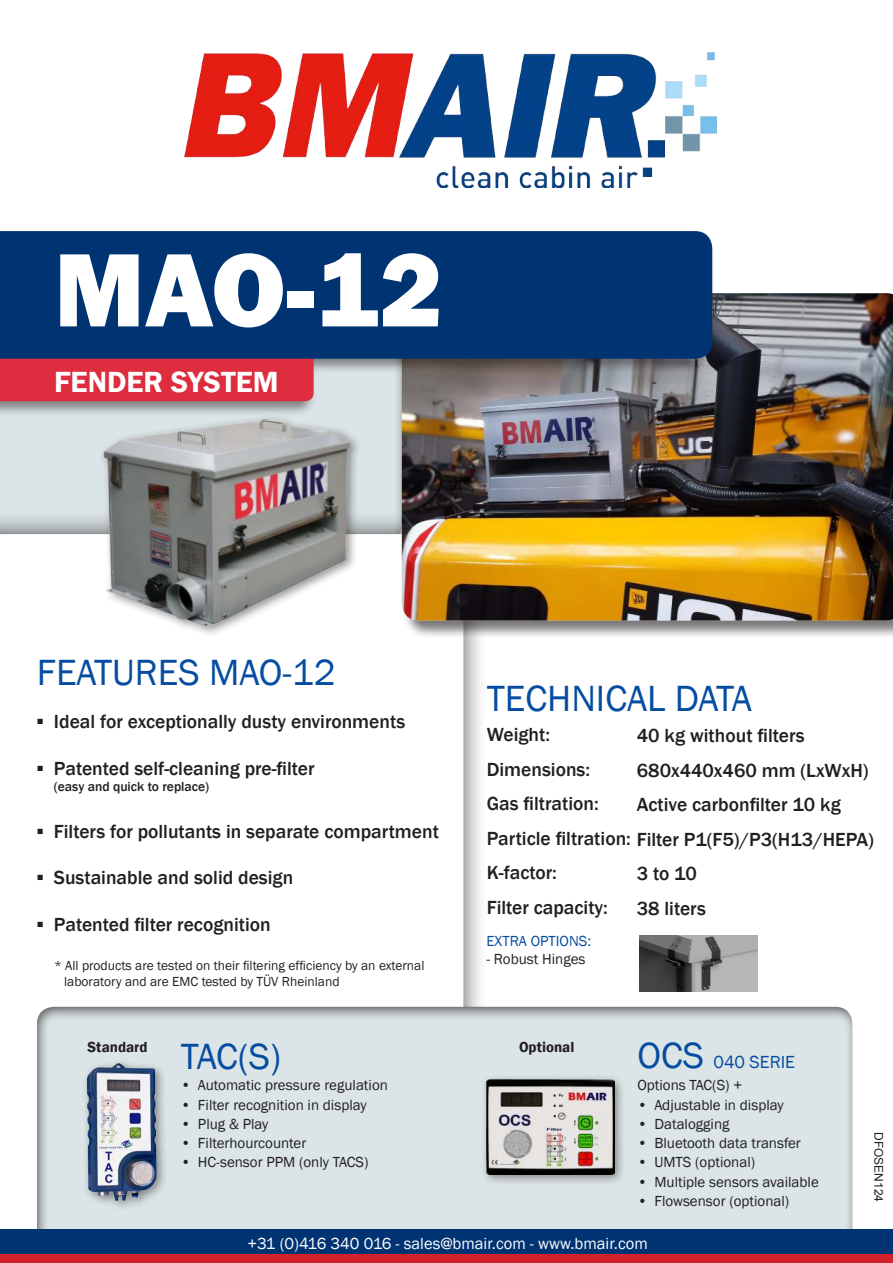
<style>
.page{position:relative;width:893px;height:1263px;background:#fff}
.page>*{position:absolute;margin:0;border:0;box-sizing:border-box;transform-origin:0 0}
.t1{font:800 108px "Franklin Gothic";color:#fff}
.t2{font:37.5px "Franklin Gothic";color:#064da1}
.t3{font:600 30px "Franklin Gothic";color:#fff}
.t4{font:500 19.5px/34.5px "Franklin Gothic";color:#221f1f}
.t5{font:18px "Franklin Gothic";color:#064da1}
.t6{font:16.5px "Franklin Gothic";color:#fff}
.t7{font:15px "Franklin Gothic";color:#221f1f}
.t8{font:600 15px "Franklin Gothic";color:#221f1f}
.t9{font:15px "Franklin Gothic";color:#064da1}
.t10{font:13.5px/16.2px "Franklin Gothic";color:#221f1f}
.t11{font:500 13.5px "Franklin Gothic";color:#221f1f}
.t12{font:12px "Arial";color:#221f1f}
.s1{font-size:37.5px}
</style>
<div class="page">
<div style="left:0;top:344px;width:403px;height:199px;background:#dbe4e6"></div>
<div style="left:0;top:509px;width:486px;height:754px;background:#221f1f;opacity:.75"></div>
<svg style="left:0;top:534px;width:463px;height:696px"></svg>
<svg style="left:35px;top:1004px;width:819px;height:226px;background:#d7dfe2"></svg>
<div style="left:401px;top:293px;width:492px;height:345px;background:#221f1f;opacity:.6"></div>
<img style="left:402px;top:293px;width:491px;height:327px">
<img style="left:185px;top:53px;width:531px;height:135px">
<div style="left:0;top:1254px;width:893px;height:9px;background:#d12229"></div>
<div style="left:0;top:1230px;width:893px;height:24px;background:#003371"></div>
<div style="left:0;top:228px;width:716px;height:189px;background:#221f1f;opacity:.5"></div>
<div style="left:0;top:359px;width:314px;height:42px;background:#dd2d3e"></div>
<div style="left:0;top:231px;width:712px;height:128px;background:#003371"></div>
<img style="left:639px;top:935px;width:118px;height:57px">
<div style="left:97px;top:413px;width:264px;height:224px;background:#221f1f;opacity:.5"></div>
<img style="left:99px;top:418px;width:259px;height:214px">
<div style="left:480px;top:1073px;width:146px;height:112px;background:#221f1f;opacity:.5"></div>
<img style="left:487px;top:1079px;width:128px;height:95px">
<div style="left:81px;top:1056px;width:87px;height:155px;background:#d9e2e4"></div>
<img style="left:79px;top:1055px;width:85px;height:154px">
<h1 class="t1" style="left:54px;top:226px;width:391px">MAO-12</h1>
<h3 class="t3" style="left:54px;top:370px;width:226px">FENDER SYSTEM</h3>
<h2 class="t2" style="left:37px;top:656px;width:300px">FEATURES MAO-12</h2>
<p class="t4" style="left:37px;top:704px;width:370px">▪ Ideal for exceptionally dusty environments</p>
<p class="t4" style="left:37px;top:751px;width:279px">▪ Patented self-cleaning pre-filter</p>
<p class="t11" style="left:54px;top:781px;width:157px">(easy and quick to replace)</p>
<p class="t4" style="left:37px;top:814px;width:404px">▪ Filters for pollutants in separate compartment</p>
<p class="t4" style="left:37px;top:860px;width:258px">▪ Sustainable and solid design</p>
<p class="t4" style="left:37px;top:907px;width:235px">▪ Patented filter recognition</p>
<p class="t10" style="left:64px;top:957px;width:362px;text-indent:-10px">* All products are tested on their filtering efficiency by an external laboratory and are EMC tested by TÜV Rheinland</p>
<p class="t8" style="left:88px;top:1041px;width:61px">Standard</p>
<h2 class="t2" style="left:181px;top:1041px;width:102px">TAC(S)</h2>
<p class="t7" style="left:181px;top:1076px;width:209px">• Automatic pressure regulation</p>
<p class="t7" style="left:181px;top:1095px;width:187px">• Filter recognition in display</p>
<p class="t7" style="left:181px;top:1115px;width:89px">• Plug &amp; Play</p>
<p class="t7" style="left:181px;top:1134px;width:127px">• Filterhourcounter</p>
<p class="t7" style="left:181px;top:1153px;width:189px">• HC-sensor PPM (only TACS)</p>
<h2 class="t2" style="left:487px;top:683px;width:267px">TECHNICAL DATA</h2>
<p class="t4" style="left:487px;top:718px;width:389px">Weight:<br>Dimensions:<br>Gas filtration:<br>Particle filtration: Filter P1(F5)/P3(H13/HEPA)</p>
<p class="t4" style="left:487px;top:856px;width:123px">K-factor:<br>Filter capacity:</p>
<p class="t4" style="left:637px;top:719px;width:233px">40 kg without filters<br>680x440x460 mm (LxWxH)<br>Active carbonfilter 10 kg</p>
<p class="t4" style="left:637px;top:857px;width:71px">3 to 10<br>38 liters</p>
<p class="t9" style="left:486px;top:934px;width:106px">EXTRA OPTIONS:</p>
<p class="t7" style="left:486px;top:952px;width:101px">- Robust Hinges</p>
<p class="t8" style="left:519px;top:1041px;width:57px">Optional</p>
<p class="t5" style="left:637px;top:1054px;width:159px"><span class="s1">OCS</span> 040 SERIE</p>
<p class="t7" style="left:637px;top:1079px;width:106px">Options TAC(S) +</p>
<p class="t7" style="left:637px;top:1095px;width:148px">• Adjustable in display</p>
<p class="t7" style="left:637px;top:1114px;width:94px">• Datalogging</p>
<p class="t7" style="left:637px;top:1134px;width:165px">• Bluetooth data transfer</p>
<p class="t7" style="left:637px;top:1153px;width:119px">• UMTS (optional)</p>
<p class="t7" style="left:637px;top:1172px;width:183px">• Multiple sensors available</p>
<p class="t7" style="left:637px;top:1191px;width:153px">• Flowsensor (optional)</p>
<p class="t12" style="left:885px;top:1132px;width:72px;rotate:90deg">DFOSEN124</p>
<p class="t6" style="left:247px;top:1237px;width:402px">+31 (0)416 340 016 - sales@bmair.com - www.bmair.com</p>
</div>
